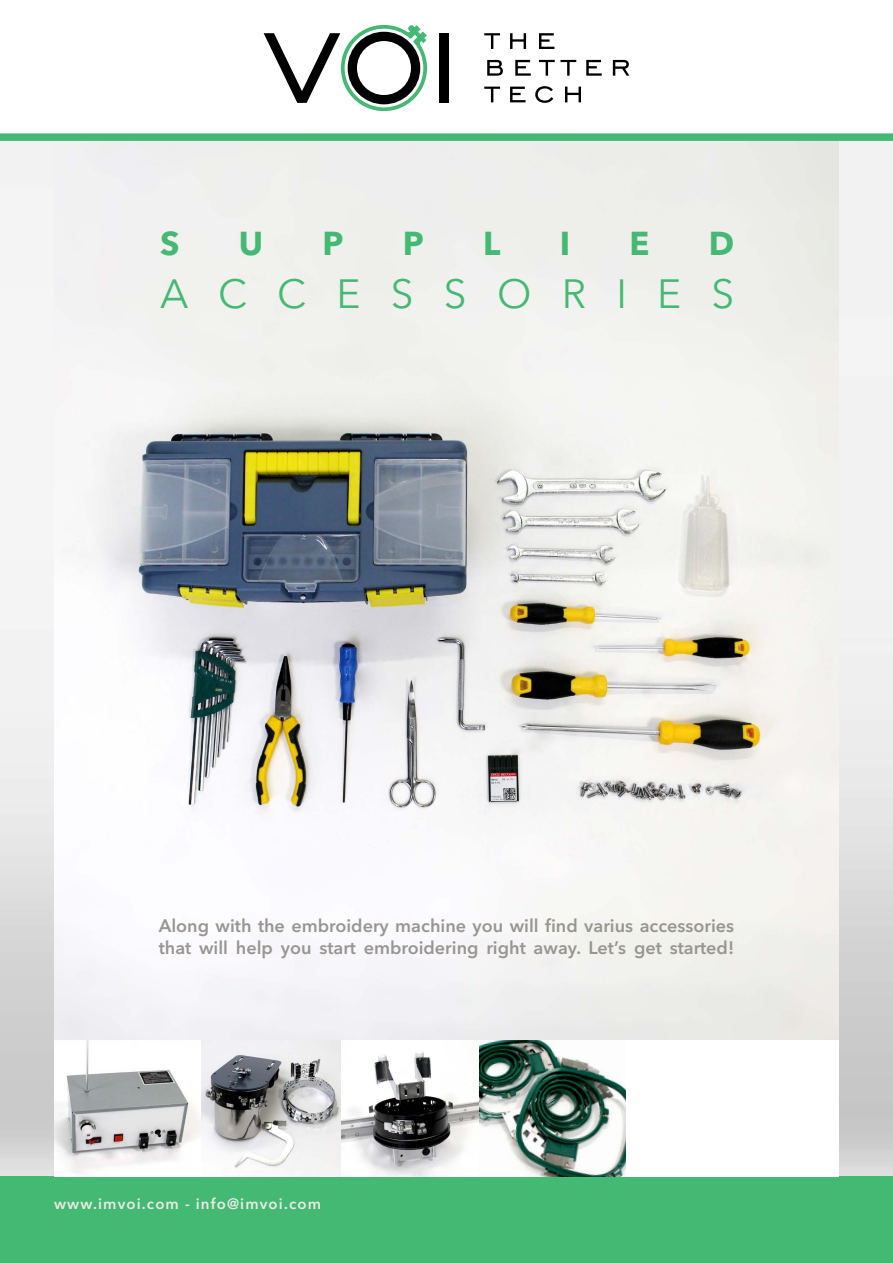
<style>
.page{position:relative;width:893px;height:1263px;background:#fff}
.page>*{position:absolute;margin:0;border:0;box-sizing:border-box;transform-origin:0 0}
.t1{font:40.5px "Avenir Next LT Pro";letter-spacing:.75em;color:#44b973}
.t2{font:700 32.85px "Avenir Next LT Pro";color:#44b973}
.t3{font:600 18px/22.5px "Avenir Next LT Pro";color:#999691}
.t4{font:600 15px "Avenir Next LT Pro";letter-spacing:.075em;color:#ebeae3}
</style>
<div class="page">
<img style="left:0;top:141px;width:893px;height:1036px">
<img style="left:54px;top:141px;width:785px;height:900px">
<div style="left:0;top:133px;width:893px;height:8px;background:#44b973"></div>
<div style="left:0;top:1177px;width:893px;height:86px;background:#44b973"></div>
<svg style="left:484px;top:33px;width:16px;height:16px"></svg>
<svg style="left:510px;top:33px;width:16px;height:16px"></svg>
<svg style="left:539px;top:33px;width:15px;height:16px"></svg>
<svg style="left:487px;top:60px;width:16px;height:16px"></svg>
<svg style="left:515px;top:60px;width:16px;height:16px"></svg>
<svg style="left:539px;top:60px;width:37px;height:16px"></svg>
<svg style="left:586px;top:60px;width:16px;height:16px"></svg>
<svg style="left:613px;top:60px;width:16px;height:16px"></svg>
<svg style="left:484px;top:87px;width:16px;height:15px"></svg>
<svg style="left:510px;top:87px;width:15px;height:15px"></svg>
<svg style="left:535px;top:86px;width:18px;height:17px"></svg>
<svg style="left:565px;top:87px;width:16px;height:15px"></svg>
<div style="left:440px;top:33px;width:9px;height:70px;background:#000001"></div>
<svg style="left:264px;top:25px;width:163px;height:86px"></svg>
<img style="left:54px;top:1041px;width:572px;height:136px">
<div style="left:626px;top:1041px;width:213px;height:136px;background:#fff"></div>
<p class="t2" style="left:160px;top:223px;width:21px">S</p>
<p class="t2" style="left:239px;top:223px;width:26px">U</p>
<p class="t2" style="left:322px;top:223px;width:23px">P</p>
<p class="t2" style="left:403px;top:223px;width:23px">P</p>
<p class="t2" style="left:483px;top:223px;width:19px">L</p>
<p class="t2" style="left:560px;top:223px;width:12px">I</p>
<p class="t2" style="left:629px;top:223px;width:21px">E</p>
<p class="t2" style="left:709px;top:223px;width:27px">D</p>
<p class="t1" style="left:160px;top:269px;width:576px">ACCESSORIES</p>
<p class="t3" style="left:159px;top:914px;width:577px">Along with the embroidery machine you will find varius accessories that will help you start embroidering right away. Let’s get started!</p>
<p class="t4" style="left:54px;top:1194px;width:269px">www.imvoi.com - info@imvoi.com</p>
</div>
